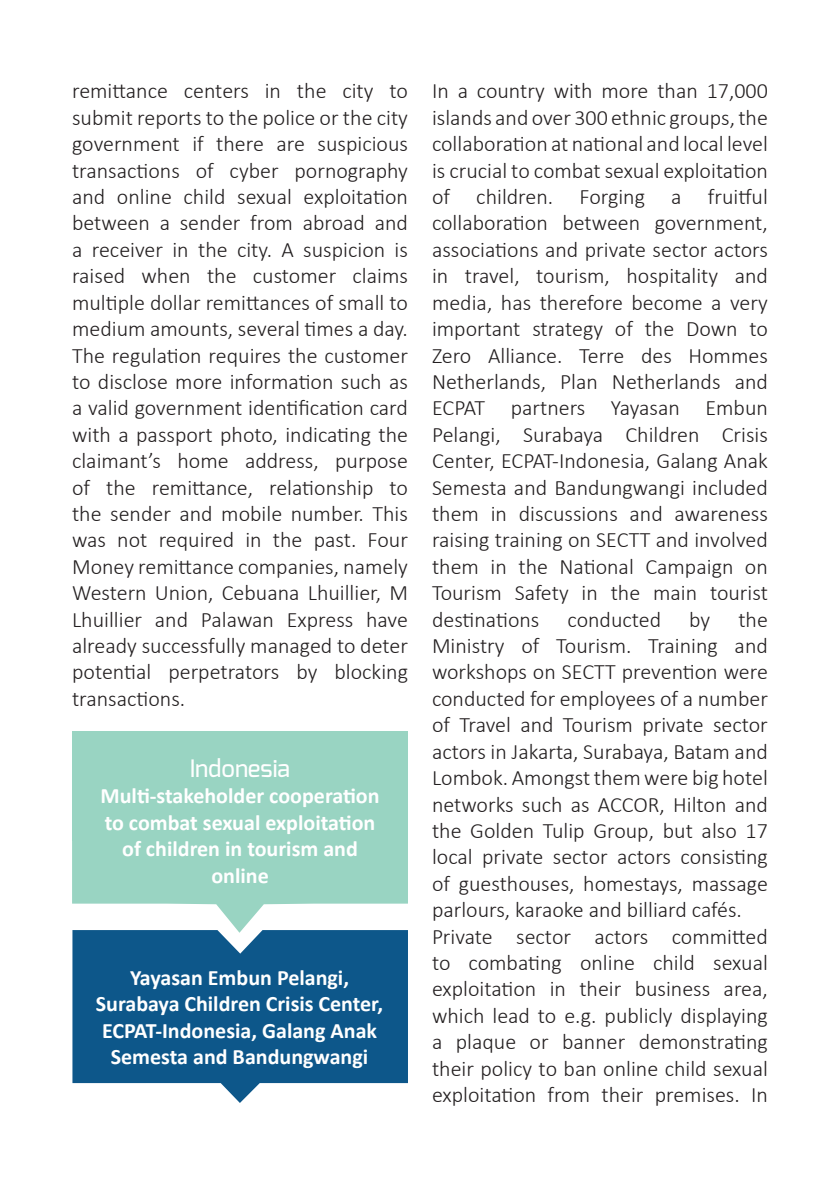
<style>
.page{position:relative;width:840px;height:1191px;background:#fff}
.page>*{position:absolute;margin:0;border:0;box-sizing:border-box;transform-origin:0 0}
.t1{font:500 24px "Exo";color:#fff}
.t2{font:300 22px/26.4px "Calibri";color:#231f20;text-align:justify}
.t3{font:700 22px/26.4px "Calibri";color:#fff;text-align:center}
</style>
<div class="page">
<svg style="left:72px;top:841px;width:336px;height:89px"></svg>
<div style="left:72px;top:731px;width:336px;height:110px;background:#99d4c2"></div>
<svg style="left:72px;top:930px;width:336px;height:173px;background:#2d6d99"></svg>
<p class="t2" style="left:72px;top:78px;width:337px">remittance centers in the city to submit reports to the police or the city government if there are suspicious transactions of cyber pornography and online child sexual exploitation between a sender from abroad and a receiver in the city. A suspicion is raised when the customer claims multiple dollar remittances of small to medium amounts, several times a day.<br>The regulation requires the customer to disclose more information such as a valid government identification card with a passport photo, indicating the claimant’s home address, purpose of the remittance, relationship to the sender and mobile number. This was not required in the past. Four Money remittance companies, namely Western Union, Cebuana Lhuillier, M Lhuillier and Palawan Express have already successfully managed to deter potential perpetrators by blocking transactions.</p>
<p class="t1" style="left:190px;top:753px;width:101px">Indonesia</p>
<p class="t3" style="left:100px;top:782px;width:280px">Multi-stakeholder cooperation to combat sexual exploitation of children in tourism and online</p>
<p class="t3" style="left:96px;top:963px;width:288px">Yayasan Embun Pelangi,<br>Surabaya Children Crisis Center,<br>ECPAT-Indonesia, Galang Anak<br>Semesta and Bandungwangi</p>
<p class="t2" style="left:432px;top:78px;width:337px">In a country with more than 17,000 islands and over 300 ethnic groups, the collaboration at national and local level is crucial to combat sexual exploitation of children. Forging a fruitful collaboration between government, associations and private sector actors in travel, tourism, hospitality and media, has therefore become a very important strategy of the Down to Zero Alliance. Terre des Hommes Netherlands, Plan Netherlands and ECPAT partners Yayasan Embun Pelangi, Surabaya Children Crisis Center, ECPAT-Indonesia, Galang Anak Semesta and Bandungwangi included them in discussions and awareness raising training on SECTT and involved them in the National Campaign on Tourism Safety in the main tourist destinations</p>
<p class="t2" style="left:432px;top:606px;width:337px;text-indent:306px">the Ministry of Tourism. Training and workshops on SECTT prevention were conducted for employees of a number of Travel and Tourism private sector actors in Jakarta, Surabaya, Batam and Lombok. Amongst them were big hotel networks such as ACCOR, Hilton and the Golden Tulip Group, but also 17 local private sector actors consisting of guesthouses, homestays, massage parlours, karaoke and billiard cafés.</p>
<p class="t2" style="left:432px;top:922px;width:337px">Private sector actors committed to combating online child sexual exploitation in their business area, which lead to e.g. publicly displaying a plaque or banner demonstrating their policy to ban online child sexual exploitation from their premises. In</p>
<p class="t2" style="left:567px;top:606px;width:95px">conducted</p>
<p class="t2" style="left:688px;top:606px;width:23px">by</p>
</div>
